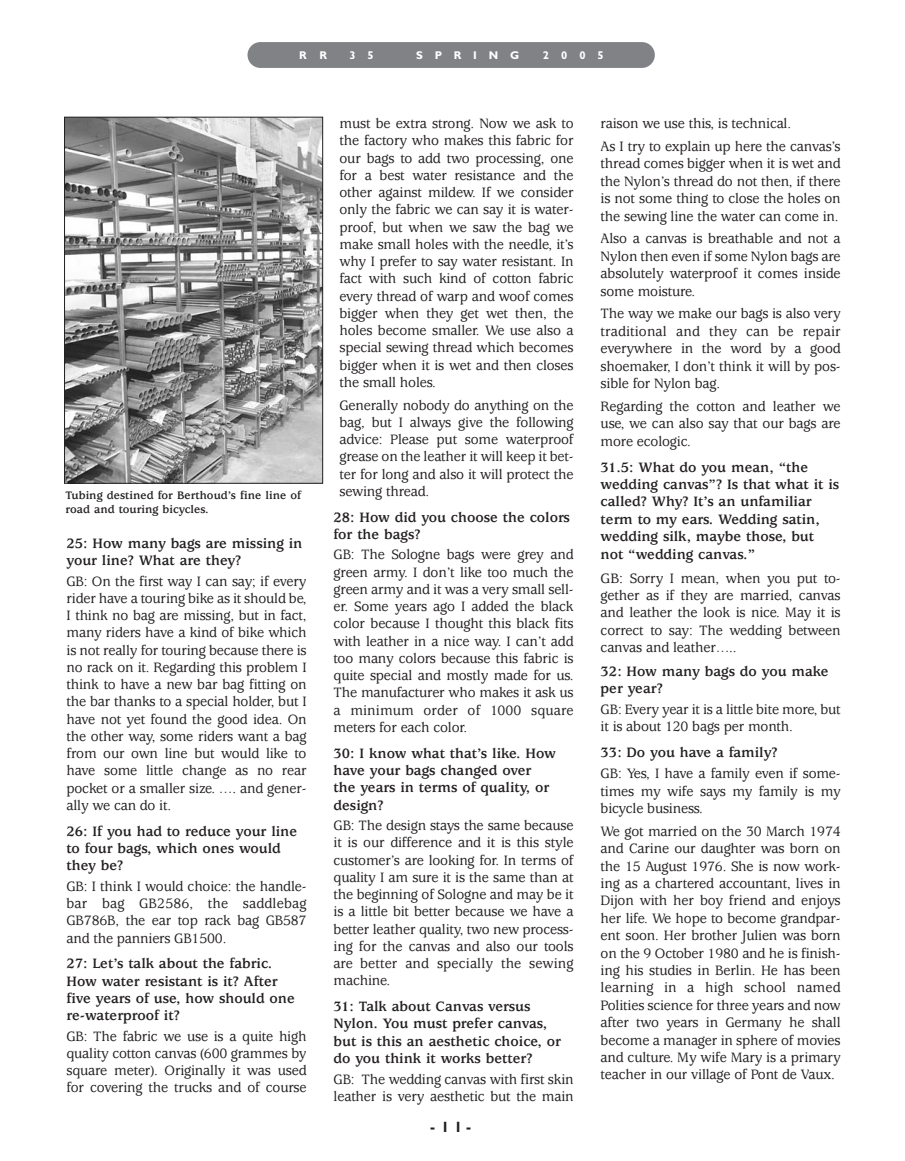
<style>
.page{position:relative;width:905px;height:1161px;background:#fff}
.page>*{position:absolute;margin:0;border:0;box-sizing:border-box;transform-origin:0 0}
.t1{font:500 15px/17.2px "Usherwood";letter-spacing:-.01em;color:#231f20;text-align:justify;scale:.95 1}
.t2{font:700 15px/17.2px "Usherwood";color:#231f20}
.t3{font:500 15px/17.4px "Usherwood";letter-spacing:-.01em;color:#231f20;text-align:justify}
.t4{font:700 15px "Gill Sans";color:#231f20}
.t5{font:700 12px/13.5px "Usherwood";letter-spacing:.005em;color:#231f20}
.t6{font:700 11.25px "Gill Sans";letter-spacing:1.045em;color:#fff}
</style>
<div class="page">
<div style="left:247px;top:42px;width:407px;height:26px;background:#808285;border-radius:13px"></div>
<img style="left:66px;top:119px;width:255px;height:363px">
<div style="left:64px;top:117px;width:259px;height:367px;border:1px solid #231f20"></div>
<p class="t6" style="left:299px;top:51px;width:30px">R R</p>
<p class="t6" style="left:349px;top:51px;width:26px">3 5</p>
<p class="t6" style="left:416px;top:51px;width:105px">SPRING</p>
<p class="t6" style="left:543px;top:51px;width:62px">2005</p>
<p class="t5" style="left:66px;top:490px;width:237px">Tubing destined for Berthoud’s fine line of road and touring bicycles.</p>
<p class="t2" style="left:66px;top:536px;width:237px">25: How many bags are missing in your line? What are they?</p>
<p class="t1" style="left:66px;top:574px;width:254px">GB: On the first way I can say; if every rider have a touring bike as it should be, I think no bag are missing, but in fact, many riders have a kind of bike which is not really for touring because there is no rack on it. Regarding this problem I think to have a new bar bag fitting on the bar thanks to a special holder, but I have not yet found the good idea. On the other way, some riders want a bag from our own line but would like to have some little change as no rear pocket or a smaller size. …. and gener&shy;ally we can do it.</p>
<p class="t2" style="left:66px;top:824px;width:232px">26: If you had to reduce your line to four bags, which ones would they be?</p>
<p class="t1" style="left:66px;top:879px;width:254px">GB: I think I would choice: the handle&shy;bar bag GB2586, the saddlebag GB786B, the ear top rack bag GB587 and the panniers GB1500.</p>
<p class="t2" style="left:66px;top:957px;width:230px">27: Let’s talk about the fabric.<br>How water resistant is it? After five years of use, how should one re-waterproof it?</p>
<p class="t1" style="left:66px;top:1029px;width:254px">GB: The fabric we use is a quite high quality cotton canvas (600 grammes by square meter). Originally it was used for covering the trucks and of course</p>
<p class="t1" style="left:339px;top:116px;width:248px">must be extra strong. Now we ask to the factory who makes this fabric for our bags to add two processing, one for a best water resistance and the other against mildew. If we consider only the fabric we can say it is water&shy;proof, but when we saw the bag we make small holes with the needle, it’s why I prefer to say water resistant. In fact with such kind of cotton fabric every thread of warp and woof comes bigger when they get wet then, the holes become smaller. We use also a special sewing thread which becomes bigger when it is wet and then closes the small holes.</p>
<p class="t1" style="left:339px;top:398px;width:248px">Generally nobody do anything on the bag, but I always give the following advice: Please put some waterproof grease on the leather it will keep it bet&shy;ter for long and also it will protect the sewing thread.</p>
<p class="t2" style="left:333px;top:510px;width:238px">28: How did you choose the colors for the bags?</p>
<p class="t1" style="left:333px;top:548px;width:254px">GB: The Sologne bags were grey and green army. I don’t like too much the green army and it was a very small sell&shy;er. Some years ago I added the black color because I thought this black fits with leather in a nice way. I can’t add too many colors because this fabric is quite special and mostly made for us.<br>The manufacturer who makes it ask us a minimum order of 1000 square meters for each color.</p>
<p class="t2" style="left:333px;top:746px;width:224px">30: I know what that’s like. How have your bags changed over the years in terms of quality, or design?</p>
<p class="t1" style="left:333px;top:818px;width:254px">GB: The design stays the same because it is our difference and it is this style customer’s are looking for. In terms of quality I am sure it is the same than at the beginning of Sologne and may be it is a little bit better because we have a better leather quality, two new process&shy;ing for the canvas and also our tools are better and specially the sewing machine.</p>
<p class="t2" style="left:333px;top:999px;width:229px">31: Talk about Canvas versus<br>Nylon. You must prefer canvas, but is this an aesthetic choice, or do you think it works better?</p>
<p class="t1" style="left:333px;top:1072px;width:254px">GB: The wedding canvas with first skin leather is very aesthetic but the main</p>
<p class="t4" style="left:430px;top:1122px;width:42px">-11-</p>
<p class="t1" style="left:600px;top:114px;width:254px;line-height:22.8px">raison we use this, is technical.<br>As I try to explain up here the canvas’s</p>
<p class="t1" style="left:600px;top:156px;width:254px">thread comes bigger when it is wet and the Nylon’s thread do not then, if there is not some thing to close the holes on the sewing line the water can come in.</p>
<p class="t1" style="left:600px;top:231px;width:254px">Also a canvas is breathable and not a Nylon then even if some Nylon bags are absolutely waterproof it comes inside some moisture.</p>
<p class="t1" style="left:600px;top:306px;width:254px">The way we make our bags is also very traditional and they can be repair everywhere in the word by a good shoemaker, I don’t think it will by pos&shy;sible for Nylon bag.</p>
<p class="t1" style="left:600px;top:399px;width:254px">Regarding the cotton and leather we use, we can also say that our bags are more ecologic.</p>
<p class="t2" style="left:600px;top:460px;width:240px">31.5: What do you mean, “the wedding canvas”? Is that what it is called? Why? It’s an unfamiliar term to my ears. Wedding satin, wedding silk, maybe those, but not “wedding canvas.”</p>
<p class="t3" style="left:600px;top:571px;width:241px">GB: Sorry I mean, when you put to&shy;gether as if they are married, canvas and leather the look is nice. May it is correct to say: The wedding between canvas and leather…..</p>
<p class="t2" style="left:600px;top:664px;width:229px">32: How many bags do you make per year?</p>
<p class="t1" style="left:600px;top:702px;width:254px">GB: Every year it is a little bite more, but it is about 120 bags per month.</p>
<p class="t2" style="left:600px;top:746px;width:178px">33: Do you have a family?</p>
<p class="t1" style="left:600px;top:766px;width:254px">GB: Yes, I have a family even if some&shy;times my wife says my family is my bicycle business.</p>
<p class="t1" style="left:600px;top:824px;width:254px">We got married on the 30 March 1974 and Carine our daughter was born on the 15 August 1976. She is now work&shy;ing as a chartered accountant, lives in Dijon with her boy friend and enjoys her life. We hope to become grandpar&shy;ent soon. Her brother Julien was born on the 9 October 1980 and he is finish&shy;ing his studies in Berlin. He has been learning in a high school named Polities science for three years and now after two years in Germany he shall become a manager in sphere of movies and culture. My wife Mary is a primary teacher in our village of Pont de Vaux.</p>
</div>
